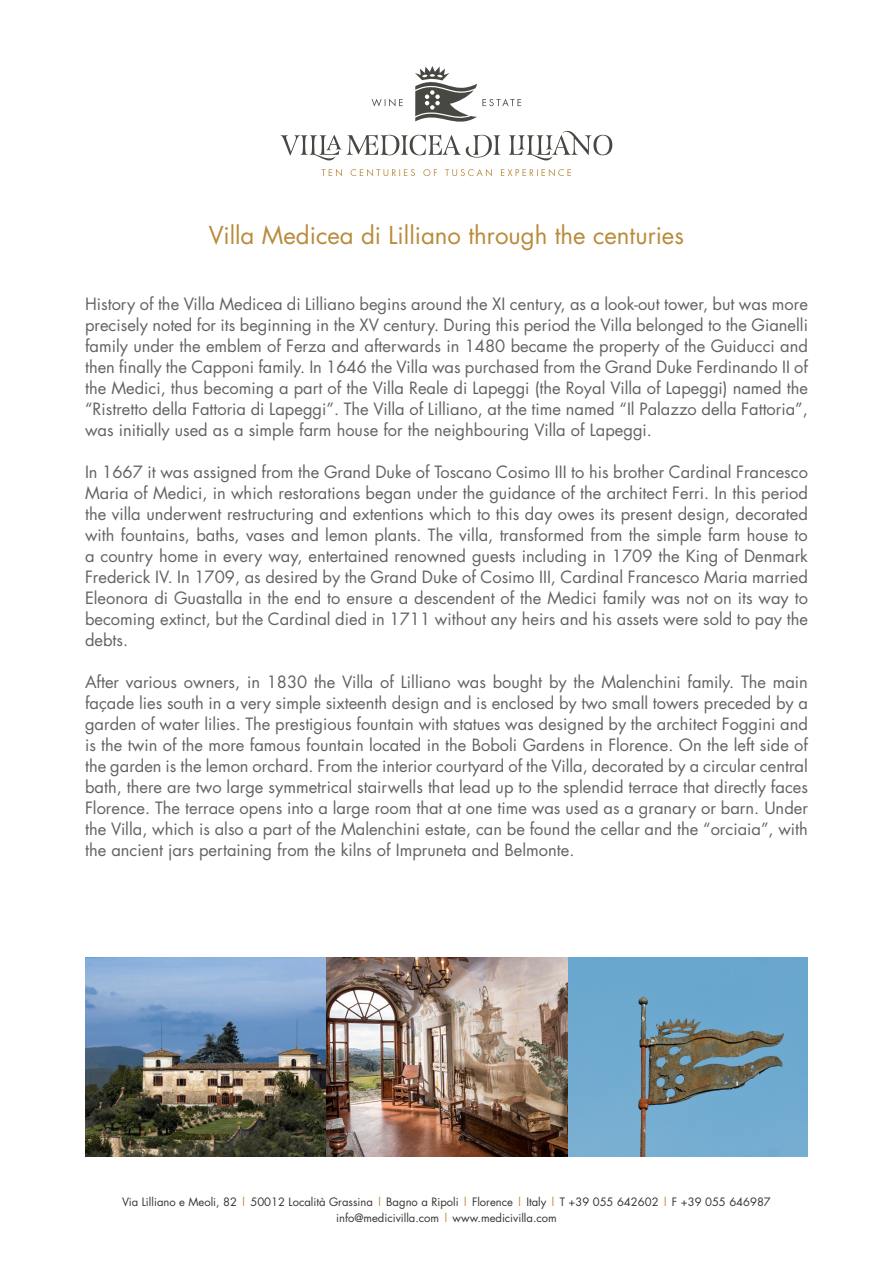
<style>
.page{position:relative;width:893px;height:1263px;background:#fff}
.page>*{position:absolute;margin:0;border:0;box-sizing:border-box;transform-origin:0 0}
.t1{font:24px "Futura";color:#b98b3b}
.t2{font:16.5px/21px "Futura";color:#646363;text-align:justify}
.t3{font:11.25px/16.5px "Futura";color:#363631;text-align:center}
.s1{color:#b98b3b}
</style>
<div class="page">
<svg style="left:281px;top:66px;width:331px;height:94px"></svg>
<svg style="left:321px;top:169px;width:250px;height:7px"></svg>
<img style="left:86px;top:958px;width:722px;height:198px">
<h1 class="t1" style="left:209px;top:219px;width:477px">Villa Medicea di Lilliano through the centuries</h1>
<p class="t2" style="left:85px;top:293px;width:724px">History of the Villa Medicea di Lilliano begins around the XI century, as a look-out tower, but was more precisely noted for its beginning in the XV century. During this period the Villa belonged to the Gianelli family under the emblem of Ferza and afterwards in 1480 became the property of the Guiducci and then finally the Capponi family. In 1646 the Villa was purchased from the Grand Duke Ferdinando II of the Medici, thus becoming a part of the Villa Reale di Lapeggi (the Royal Villa of Lapeggi) named the “Ristretto della Fattoria di Lapeggi”. The Villa of Lilliano, at the time named “Il Palazzo della Fattoria”, was initially used as a simple farm house for the neighbouring Villa of Lapeggi.</p>
<p class="t2" style="left:85px;top:461px;width:724px">In 1667 it was assigned from the Grand Duke of Toscano Cosimo III to his brother Cardinal Francesco Maria of Medici, in which restorations began under the guidance of the architect Ferri. In this period the villa underwent restructuring and extentions which to this day owes its present design, decorated with fountains, baths, vases and lemon plants. The villa, transformed from the simple farm house to a country home in every way, entertained renowned guests including in 1709 the King of Denmark Frederick IV. In 1709, as desired by the Grand Duke of Cosimo III, Cardinal Francesco Maria married Eleonora di Guastalla in the end to ensure a descendent of the Medici family was not on its way to becoming extinct, but the Cardinal died in 1711 without any heirs and his assets were sold to pay the debts.</p>
<p class="t2" style="left:85px;top:671px;width:724px">After various owners, in 1830 the Villa of Lilliano was bought by the Malenchini family. The main façade lies south in a very simple sixteenth design and is enclosed by two small towers preceded by a garden of water lilies. The prestigious fountain with statues was designed by the architect Foggini and is the twin of the more famous fountain located in the Boboli Gardens in Florence. On the left side of the garden is the lemon orchard. From the interior courtyard of the Villa, decorated by a circular central bath, there are two large symmetrical stairwells that lead up to the splendid terrace that directly faces Florence. The terrace opens into a large room that at one time was used as a granary or barn. Under the Villa, which is also a part of the Malenchini estate, can be found the cellar and the “orciaia”, with the ancient jars pertaining from the kilns of Impruneta and Belmonte.</p>
<p class="t3" style="left:122px;top:1193px;width:650px">Via Lilliano e Meoli, 82 <span class="s1">|</span> 50012 Località Grassina <span class="s1">|</span> Bagno a Ripoli <span class="s1">|</span> Florence <span class="s1">|</span> Italy <span class="s1">|</span> T +39 055 642602 <span class="s1">|</span> F +39 055 646987 info@medicivilla.com <span class="s1">|</span> www.medicivilla.com</p>
</div>
